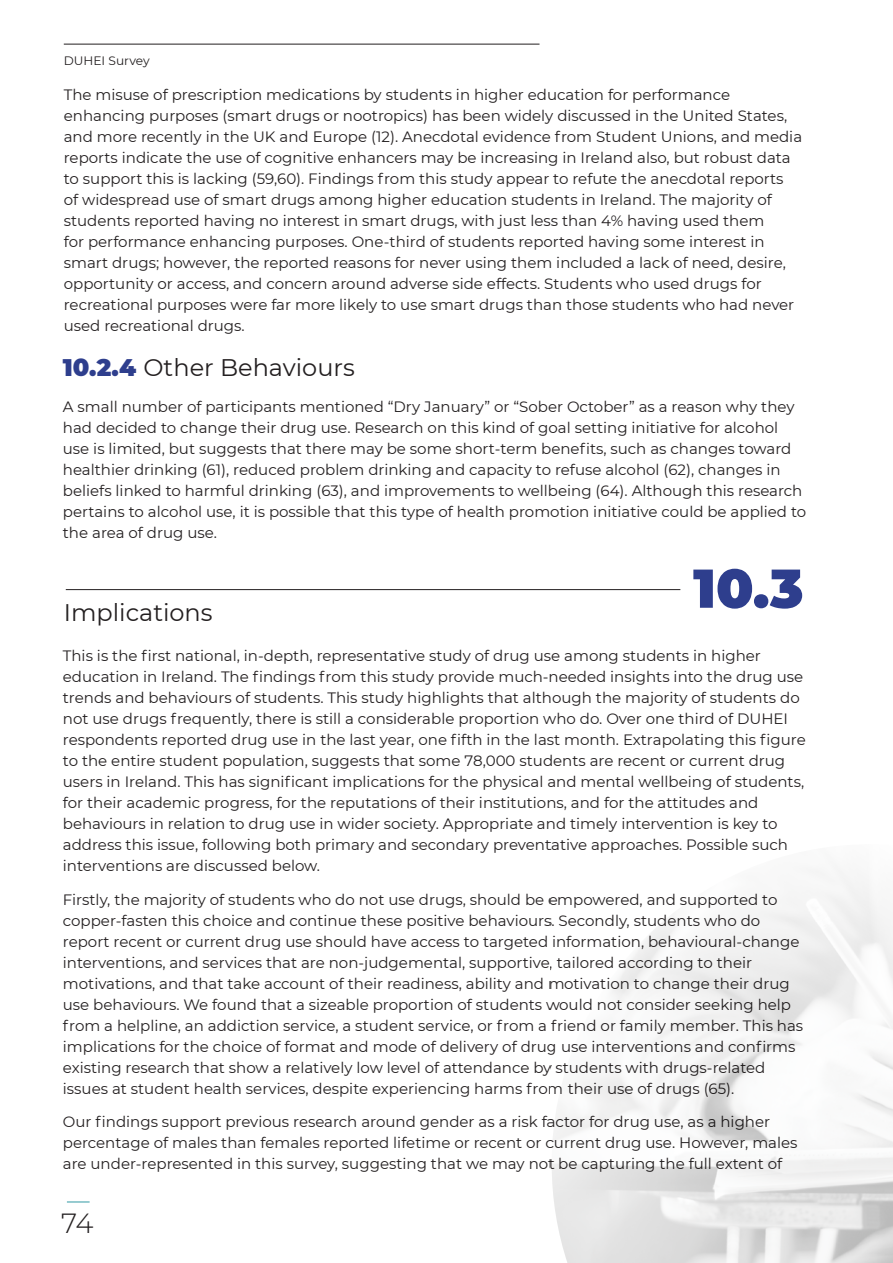
<style>
.page{position:relative;width:893px;height:1263px;background:#fff}
.page>*{position:absolute;margin:0;border:0;box-sizing:border-box;transform-origin:0 0}
.t1{font:900 54.6px "Montserrat";color:#2e3e8d}
.t2{font:300 27.6px "Montserrat";color:#231f20}
.t3{font:24px "Montserrat";color:#231f20}
.t4{font:15px/21px "Montserrat";color:#231f20}
.t5{font:12.15px "Montserrat";color:#231f20}
.s1{font-weight:900;color:#2e3e8d}
</style>
<div class="page">
<svg style="left:67px;top:1201px;width:23px;height:1px"></svg>
<hr style="left:64px;top:44px;width:475px;height:1px;background:#231f20">
<hr style="left:66px;top:589px;width:614px;height:1px;background:#231f20">
<img style="left:552px;top:869px;width:341px;height:394px">
<p class="t5" style="left:64px;top:53px;width:87px">DUHEI Survey</p>
<p class="t4" style="left:64px;top:83px;width:740px">The misuse of prescription medications by students in higher education for performance enhancing purposes (smart drugs or nootropics) has been widely discussed in the United States, and more recently in the UK and Europe (12). Anecdotal evidence from Student Unions, and media reports indicate the use of cognitive enhancers may be increasing in Ireland also, but robust data to support this is lacking (59,60). Findings from this study appear to refute the anecdotal reports<br>of widespread use of smart drugs among higher education students in Ireland. The majority of students reported having no interest in smart drugs, with just less than 4% having used them<br>for performance enhancing purposes. One-third of students reported having some interest in smart drugs; however, the reported reasons for never using them included a lack of need, desire, opportunity or access, and concern around adverse side effects. Students who used drugs for recreational purposes were far more likely to use smart drugs than those students who had never used recreational drugs.</p>
<h3 class="t3" style="left:63px;top:351px;width:293px"><span class="s1">10.2.4</span> Other Behaviours</h3>
<p class="t4" style="left:63px;top:395px;width:745px">A small number of participants mentioned “Dry January” or “Sober October” as a reason why they had decided to change their drug use. Research on this kind of goal setting initiative for alcohol use is limited, but suggests that there may be some short-term benefits, such as changes toward healthier drinking (61), reduced problem drinking and capacity to refuse alcohol (62), changes in beliefs linked to harmful drinking (63), and improvements to wellbeing (64). Although this research pertains to alcohol use, it is possible that this type of health promotion initiative could be applied to the area of drug use.</p>
<h3 class="t3" style="left:64px;top:596px;width:150px">Implications</h3>
<h1 class="t1" style="left:693px;top:547px;width:112px">10.3</h1>
<p class="t4" style="left:63px;top:644px;width:744px">This is the first national, in-depth, representative study of drug use among students in higher education in Ireland. The findings from this study provide much-needed insights into the drug use trends and behaviours of students. This study highlights that although the majority of students do not use drugs frequently, there is still a considerable proportion who do. Over one third of DUHEI respondents reported drug use in the last year, one fifth in the last month. Extrapolating this figure to the entire student population, suggests that some 78,000 students are recent or current drug users in Ireland. This has significant implications for the physical and mental wellbeing of students, for their academic progress, for the reputations of their institutions, and for the attitudes and behaviours in relation to drug use in wider society. Appropriate and timely intervention is key to address this issue, following both primary and secondary preventative approaches. Possible such interventions are discussed below.</p>
<p class="t4" style="left:63px;top:888px;width:742px">Firstly, the majority of students who do not use drugs, should be empowered, and supported to copper-fasten this choice and continue these positive behaviours. Secondly, students who do report recent or current drug use should have access to targeted information, behavioural-change interventions, and services that are non-judgemental, supportive, tailored according to their motivations, and that take account of their readiness, ability and motivation to change their drug use behaviours. We found that a sizeable proportion of students would not consider seeking help from a helpline, an addiction service, a student service, or from a friend or family member. This has implications for the choice of format and mode of delivery of drug use interventions and confirms existing research that show a relatively low level of attendance by students with drugs-related issues at student health services, despite experiencing harms from their use of drugs (65).</p>
<p class="t4" style="left:63px;top:1111px;width:736px">Our findings support previous research around gender as a risk factor for drug use, as a higher percentage of males than females reported lifetime or recent or current drug use. However, males are under-represented in this survey, suggesting that we may not be capturing the full extent of</p>
<h2 class="t2" style="left:61px;top:1205px;width:34px">74</h2>
</div>
